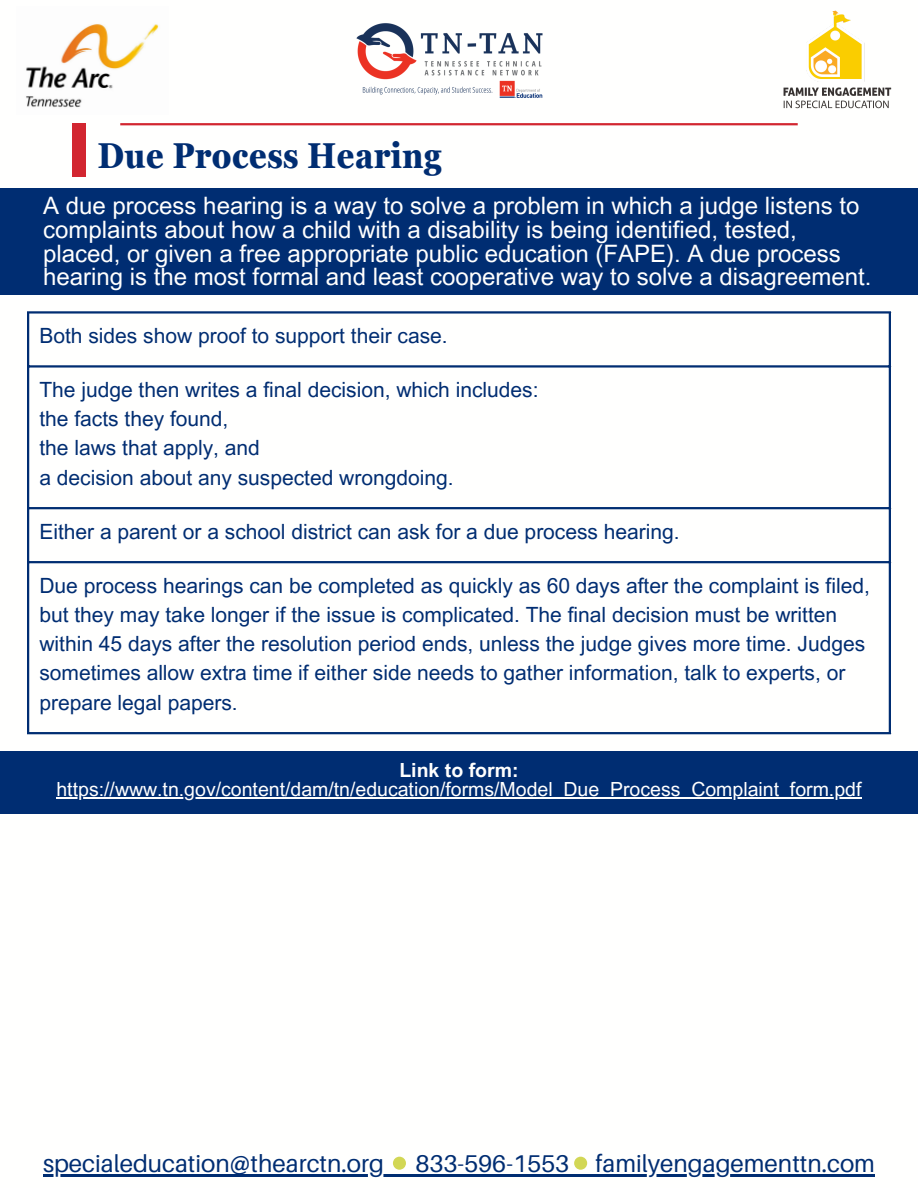
<style>
.page{position:relative;width:918px;height:1188px;background:#fff}
.page>*{position:absolute;margin:0;border:0;box-sizing:border-box;transform-origin:0 0}
.t1{font:700 condensed 36px "Georgia Pro";color:#002d72}
.t2{font:24.3px "Aileron";color:#002d72}
.t3{font:24px/23.7px "Arial MT Pro";color:#fffffe}
.t4{font:21px/29.2px "Arial MT Pro";color:#002d72}
.t5{font:19.5px "Arial MT Pro";color:#fffffe}
.t6{font:700 19.5px "Arial MT Pro";color:#fffffe}
</style>
<div class="page">
<hr style="left:43px;top:1174px;width:341px;height:3px;background:#002d72">
<hr style="left:384px;top:1174px;width:31px;height:3px;background:#002d72">
<hr style="left:415px;top:1174px;width:154px;height:3px;background:#002d72">
<hr style="left:569px;top:1174px;width:26px;height:3px;background:#002d72">
<hr style="left:595px;top:1174px;width:280px;height:3px;background:#002d72">
<div style="left:393px;top:1157px;width:13px;height:13px;background:#d2d755;border-radius:50%"></div>
<div style="left:574px;top:1157px;width:13px;height:13px;background:#d2d755;border-radius:50%"></div>
<img style="left:783px;top:10px;width:109px;height:99px">
<img style="left:26px;top:24px;width:133px;height:84px">
<img style="left:356px;top:23px;width:187px;height:75px">
<hr style="left:27px;top:314px;width:2px;height:418px;background:#002d72">
<hr style="left:889px;top:314px;width:2px;height:418px;background:#002d72">
<hr style="left:27px;top:311px;width:864px;height:3px;background:#002d72">
<hr style="left:27px;top:365px;width:864px;height:3px;background:#002d72">
<hr style="left:27px;top:507px;width:864px;height:2px;background:#002d72">
<hr style="left:27px;top:561px;width:864px;height:2px;background:#002d72">
<hr style="left:27px;top:732px;width:864px;height:2px;background:#002d72">
<hr style="left:120px;top:123px;width:678px;height:2px;background:#d22630">
<div style="left:0;top:188px;width:918px;height:106px;background:#002d72"></div>
<div style="left:0;top:751px;width:918px;height:63px;background:#002d72"></div>
<hr style="left:56px;top:797px;width:805px;height:1px;background:#fffffe">
<div style="left:72px;top:123px;width:13px;height:54px;background:#d22630"></div>
<p class="t1" style="left:98px;top:135px;width:346px">Due Process Hearing</p>
<p class="t3" style="left:43px;top:197px;width:830px">A due process hearing is a way to solve a problem in which a judge listens to complaints about how a child with a disability is being identified, tested, placed, or given a free appropriate public education (FAPE). A due process hearing is the most formal and least cooperative way to solve a disagreement.</p>
<h2 class="t4" style="left:39px;top:323px;width:410px">Both sides show proof to support their case.</h2>
<p class="t4" style="left:39px;top:377px;width:501px">The judge then writes a final decision, which includes:</p>
<p class="t4" style="left:39px;top:407px;width:191px">the facts they found,</p>
<p class="t4" style="left:39px;top:436px;width:222px">the laws that apply, and</p>
<p class="t4" style="left:39px;top:465px;width:416px">a decision about any suspected wrongdoing.</p>
<p class="t4" style="left:39px;top:519px;width:642px">Either a parent or a school district can ask for a due process hearing.</p>
<p class="t4" style="left:39px;top:573px;width:832px">Due process hearings can be completed as quickly as 60 days after the complaint is filed, but they may take longer if the issue is complicated. The final decision must be written within 45 days after the resolution period ends, unless the judge gives more time. Judges sometimes allow extra time if either side needs to gather information, talk to experts, or prepare legal papers.</p>
<h2 class="t6" style="left:399px;top:763px;width:121px">Link to form:</h2>
<p class="t5" style="left:56px;top:782px;width:807px">https://www.tn.gov/content/dam/tn/education/forms/Model_Due_Process_Complaint_form.pdf</p>
<p class="t2" style="left:43px;top:1149px;width:342px">specialeducation@thearctn.org</p>
<p class="t2" style="left:415px;top:1149px;width:155px">833-596-1553</p>
<p class="t2" style="left:595px;top:1149px;width:281px">familyengagementtn.com</p>
</div>
